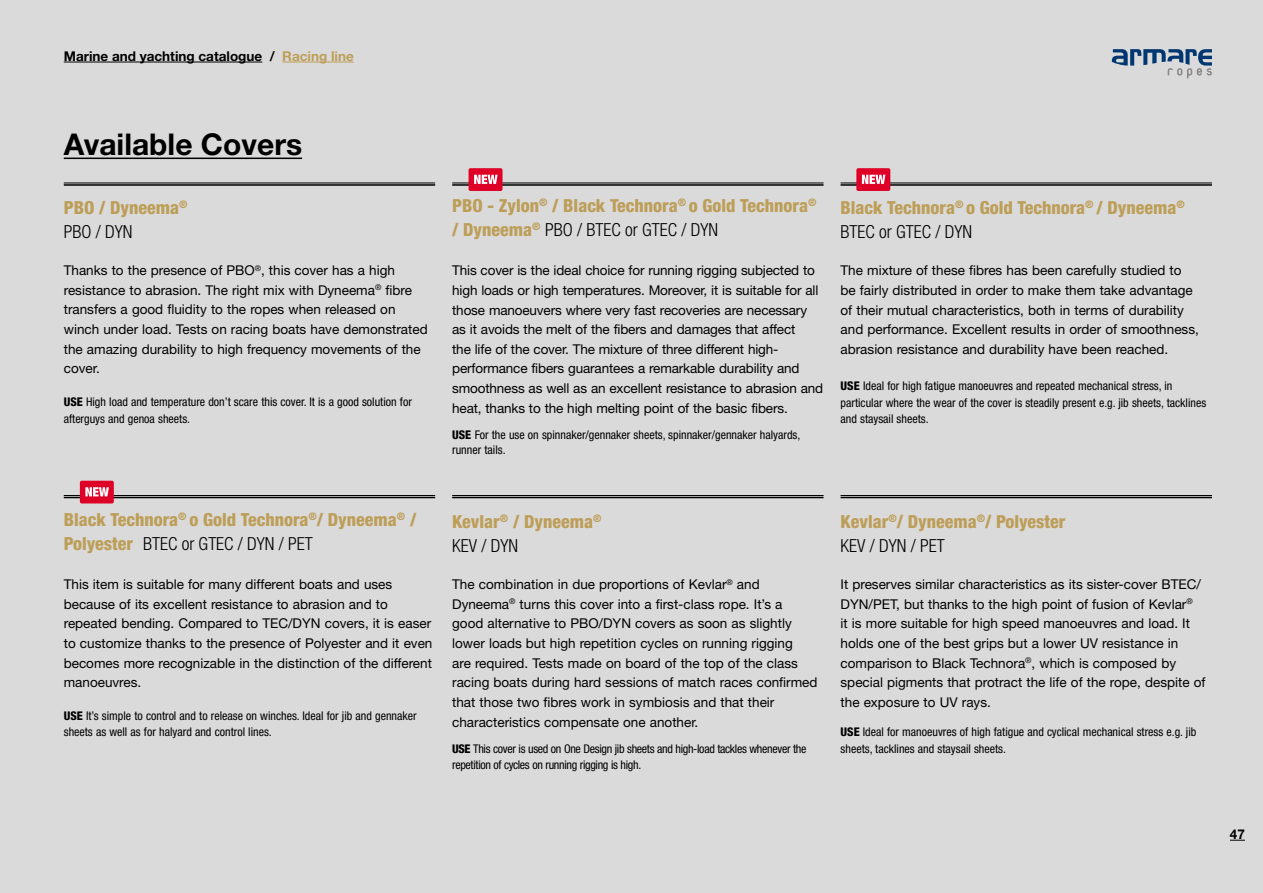
<style>
.page{position:relative;width:1263px;height:893px;background:#dadada}
.page>*{position:absolute;margin:0;border:0;box-sizing:border-box;transform-origin:0 0}
.t1{font:700 30px "Helvetica Neue LT Std";color:#000}
.t2{font:800 condensed 18px/24px "Helvetica Neue LT Std";color:#bd9e58}
.t3{font:13.5px/19.6px "Helvetica Neue LT Std";color:#000}
.t4{font:700 13.5px "Helvetica Neue LT Std";color:#000}
.t5{font:condensed 12px/16.5px "Helvetica Neue LT Std";color:#000}
.t6{font:condensed 12px "Helvetica Neue LT Std";letter-spacing:-.025em;color:#000}
.s1{color:#bd9e58}
.s2{font-weight:300;color:#000}
.s3{font-weight:800}
</style>
<div class="page">
<hr style="left:64px;top:62px;width:198px;height:1px;background:#000">
<hr style="left:282px;top:62px;width:72px;height:1px;background:#bd9e58">
<hr style="left:64px;top:158px;width:238px;height:1px;background:#000">
<hr style="left:64px;top:183px;width:371px;height:1px;background:#000">
<hr style="left:64px;top:184px;width:371px;height:2px;background:#000">
<hr style="left:452px;top:183px;width:371px;height:1px;background:#000">
<hr style="left:452px;top:184px;width:371px;height:2px;background:#000">
<hr style="left:840px;top:183px;width:372px;height:1px;background:#000">
<hr style="left:840px;top:184px;width:372px;height:2px;background:#000">
<hr style="left:64px;top:495px;width:371px;height:1px;background:#000">
<hr style="left:64px;top:497px;width:371px;height:1px;background:#000">
<hr style="left:452px;top:495px;width:371px;height:1px;background:#000">
<hr style="left:452px;top:497px;width:371px;height:1px;background:#000">
<hr style="left:840px;top:495px;width:372px;height:1px;background:#000">
<hr style="left:840px;top:497px;width:372px;height:1px;background:#000">
<div style="left:80px;top:481px;width:34px;height:22px;background:#df0027;border-radius:2px"></div>
<svg style="left:85px;top:487px;width:24px;height:9px"></svg>
<div style="left:856px;top:168px;width:34px;height:23px;background:#df0027;border-radius:2px"></div>
<svg style="left:862px;top:175px;width:23px;height:9px"></svg>
<div style="left:468px;top:168px;width:34px;height:23px;background:#df0027;border-radius:2px"></div>
<svg style="left:474px;top:175px;width:24px;height:9px"></svg>
<svg style="left:1230px;top:840px;width:15px;height:1px"></svg>
<svg style="left:1112px;top:49px;width:100px;height:29px"></svg>
<p class="t4" style="left:64px;top:48px;width:291px">Marine and yachting catalogue / <span class="s1">Racing line</span></p>
<h1 class="t1" style="left:64px;top:126px;width:240px">Available Covers</h1>
<h2 class="t2" style="left:452px;top:193px;width:366px">PBO - Zylon<sup>®</sup> / Black Technora<sup>®</sup> o Gold Technora<sup>® </sup>/ Dyneema<sup>®</sup> <span class="s2">PBO / BTEC or GTEC / DYN</span></h2>
<h2 class="t2" style="left:64px;top:195px;width:125px">PBO / Dyneema<sup>®<br></sup><span class="s2">PBO / DYN</span></h2>
<h2 class="t2" style="left:840px;top:195px;width:346px">Black Technora<sup>®</sup> o Gold Technora<sup>®</sup> / Dyneema<sup>®<br></sup><span class="s2">BTEC or GTEC / DYN</span></h2>
<p class="t3" style="left:64px;top:260px;width:365px">Thanks to the presence of PBO<sup>®</sup>, this cover has a high resistance to abrasion. The right mix with Dyneema<sup>®</sup> fibre transfers a good fluidity to the ropes when released on winch under load. Tests on racing boats have demonstrated the amazing durability to high frequency movements of the cover.</p>
<p class="t3" style="left:840px;top:260px;width:360px">The mixture of these fibres has been carefully studied to be fairly distributed in order to make them take advantage of their mutual characteristics, both in terms of durability and performance. Excellent results in order of smoothness, abrasion resistance and durability have been reached.</p>
<p class="t3" style="left:452px;top:260px;width:373px">This cover is the ideal choice for running rigging subjected to high loads or high temperatures. Moreover, it is suitable for all those manoeuvers where very fast recoveries are necessary as it avoids the melt of the fibers and damages that affect<br>the life of the cover. The mixture of three different high&shy;performance fibers guarantees a remarkable durability and smoothness as well as an excellent resistance to abrasion and heat, thanks to the high melting point of the basic fibers.</p>
<p class="t5" style="left:840px;top:378px;width:367px"><span class="s3">USE</span> Ideal for high fatigue manoeuvres and repeated mechanical stress, in particular where the wear of the cover is steadily present e.g. jib sheets, tacklines and staysail sheets.</p>
<p class="t5" style="left:64px;top:394px;width:350px"><span class="s3">USE</span> High load and temperature don’t scare this cover. It is a good solution for afterguys and genoa sheets.</p>
<p class="t5" style="left:452px;top:427px;width:350px;line-height:15px"><span class="s3">USE</span> For the use on spinnaker/gennaker sheets, spinnaker/gennaker halyards, runner tails.</p>
<h2 class="t2" style="left:64px;top:507px;width:354px">Black Technora<sup>®</sup> o Gold Technora<sup>®</sup>/ Dyneema<sup>®</sup> /<br>Polyester <span class="s2">BTEC or GTEC / DYN / PET</span></h2>
<h2 class="t2" style="left:452px;top:509px;width:151px">Kevlar<sup>®</sup> / Dyneema<sup>®<br></sup><span class="s2">KEV / DYN</span></h2>
<h2 class="t2" style="left:840px;top:509px;width:227px">Kevlar<sup>®</sup>/ Dyneema<sup>®</sup>/ Polyester<br><span class="s2">KEV / DYN / PET</span></h2>
<p class="t3" style="left:64px;top:574px;width:370px">This item is suitable for many different boats and uses because of its excellent resistance to abrasion and to repeated bending. Compared to TEC/DYN covers, it is easer to customize thanks to the presence of Polyester and it even becomes more recognizable in the distinction of the different manoeuvres.</p>
<p class="t3" style="left:452px;top:574px;width:367px">The combination in due proportions of Kevlar<sup>®</sup> and Dyneema<sup>®</sup> turns this cover into a first-class rope. It’s a<br>good alternative to PBO/DYN covers as soon as slightly lower loads but high repetition cycles on running rigging<br>are required. Tests made on board of the top of the class racing boats during hard sessions of match races confirmed that those two fibres work in symbiosis and that their characteristics compensate one another.</p>
<p class="t3" style="left:840px;top:574px;width:366px">It preserves similar characteristics as its sister-cover BTEC/ DYN/PET, but thanks to the high point of fusion of Kevlar<sup>®<br></sup>it is more suitable for high speed manoeuvres and load. It holds one of the best grips but a lower UV resistance in comparison to Black Technora<sup>®</sup>, which is composed by special pigments that protract the life of the rope, despite of the exposure to UV rays.</p>
<p class="t5" style="left:64px;top:707px;width:354px"><span class="s3">USE</span> It’s simple to control and to release on winches. Ideal for jib and gennaker sheets as well as for halyard and control lines.</p>
<p class="t5" style="left:840px;top:723px;width:357px"><span class="s3">USE</span> Ideal for manoeuvres of high fatigue and cyclical mechanical stress e.g. jib</p>
<p class="t6" style="left:452px;top:741px;width:356px"><span class="s3">USE</span> This cover is used on One Design jib sheets and high-load tackles whenever the</p>
<p class="t5" style="left:840px;top:740px;width:167px">sheets, tacklines and staysail sheets.</p>
<p class="t6" style="left:452px;top:758px;width:191px">repetition of cycles on running rigging is high.</p>
<p class="t4" style="left:1230px;top:826px;width:17px">47</p>
</div>
